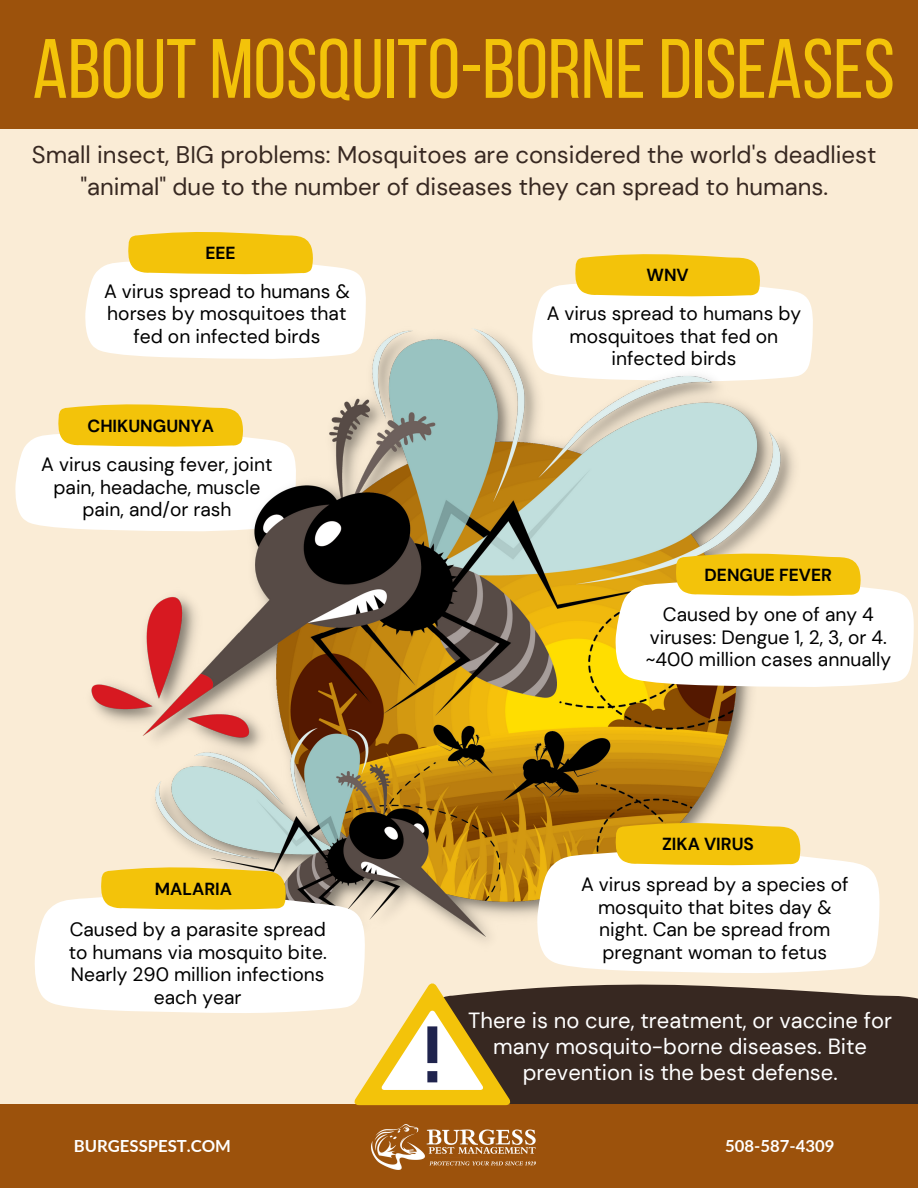
<style>
.page{position:relative;width:918px;height:1188px;background:#faecd6}
.page>*{position:absolute;margin:0;border:0;box-sizing:border-box;transform-origin:0 0}
.t1{font:84px "Bebas Neue";color:#f3c30a}
.t2{font:24px/32.7px "DM Sans";color:#372821;text-align:center}
.t3{font:21.9px/25.8px "DM Sans";color:#fff;text-align:center}
.t4{font:19.2px/22.5px "DM Sans";color:#000;text-align:center}
.t5{font:700 17.4px "DM Sans";color:#000}
.t6{font:700 16.65px "Lato";color:#fff}
</style>
<div class="page">
<img style="left:91px;top:329px;width:703px;height:587px">
<div style="left:511px;top:984px;width:407px;height:121px;background:#372821"></div>
<div style="left:0;top:1105px;width:918px;height:83px;background:#9c520c"></div>
<img style="left:371px;top:1124px;width:165px;height:45px">
<div style="left:0;top:0;width:918px;height:128px;background:#9c520c"></div>
<svg style="left:85px;top:232px;width:284px;height:128px"></svg>
<svg style="left:532px;top:254px;width:281px;height:128px;background:#fbf0c8"></svg>
<svg style="left:615px;top:553px;width:299px;height:135px;background:#f9ecc0"></svg>
<svg style="left:537px;top:845px;width:343px;height:128px;background:#fdfaf4"></svg>
<svg style="left:615px;top:822px;width:186px;height:44px;background:#f2c61f"></svg>
<svg style="left:15px;top:404px;width:284px;height:129px;background:#f3e7c0"></svg>
<svg style="left:34px;top:867px;width:477px;height:238px"></svg>
<div style="left:427px;top:1026px;width:10px;height:37px;background:#1f234d"></div>
<div style="left:427px;top:1071px;width:10px;height:11px;background:#1f234d"></div>
<p class="t1" style="left:33px;top:35px;width:864px">ABOUT MOSQUITO-BORNE DISEASES</p>
<p class="t2" style="left:32px;top:138px;width:846px">Small insect, BIG problems: Mosquitoes are considered the world's deadliest "animal" due to the number of diseases they can spread to humans.</p>
<p class="t5" style="left:205px;top:242px;width:32px">EEE</p>
<p class="t4" style="left:104px;top:280px;width:247px">A virus spread to humans &amp; horses by mosquitoes that fed on infected birds</p>
<p class="t5" style="left:87px;top:414px;width:128px">CHIKUNGUNYA</p>
<p class="t4" style="left:41px;top:454px;width:233px">A virus causing fever, joint pain, headache, muscle</p>
<p class="t4" style="left:82px;top:499px;width:151px">pain, and/or rash</p>
<p class="t5" style="left:155px;top:877px;width:79px">MALARIA</p>
<p class="t4" style="left:69px;top:919px;width:260px">Caused by a parasite spread to humans via mosquito bite.<br>Nearly 290 million infections each year</p>
<p class="t5" style="left:646px;top:264px;width:44px">WNV</p>
<p class="t4" style="left:547px;top:302px;width:256px">A virus spread to humans by mosquitoes that fed on infected birds</p>
<p class="t5" style="left:705px;top:564px;width:129px">DENGUE FEVER</p>
<p class="t4" style="left:650px;top:604px;width:239px">Caused by one of any 4 viruses: Dengue 1, 2, 3, or 4.</p>
<p class="t4" style="left:646px;top:649px;width:247px">~400 million cases annually</p>
<p class="t5" style="left:662px;top:833px;width:93px">ZIKA VIRUS</p>
<p class="t4" style="left:581px;top:874px;width:269px">A virus spread by a species of mosquito that bites day &amp; night. Can be spread from pregnant woman to fetus</p>
<p class="t3" style="left:468px;top:1008px;width:425px">There is no cure, treatment, or vaccine for many mosquito-borne diseases. Bite prevention is the best defense.</p>
<p class="t6" style="left:74px;top:1136px;width:159px">BURGESSPEST.COM</p>
<p class="t6" style="left:725px;top:1136px;width:111px">508-587-4309</p>
</div>
